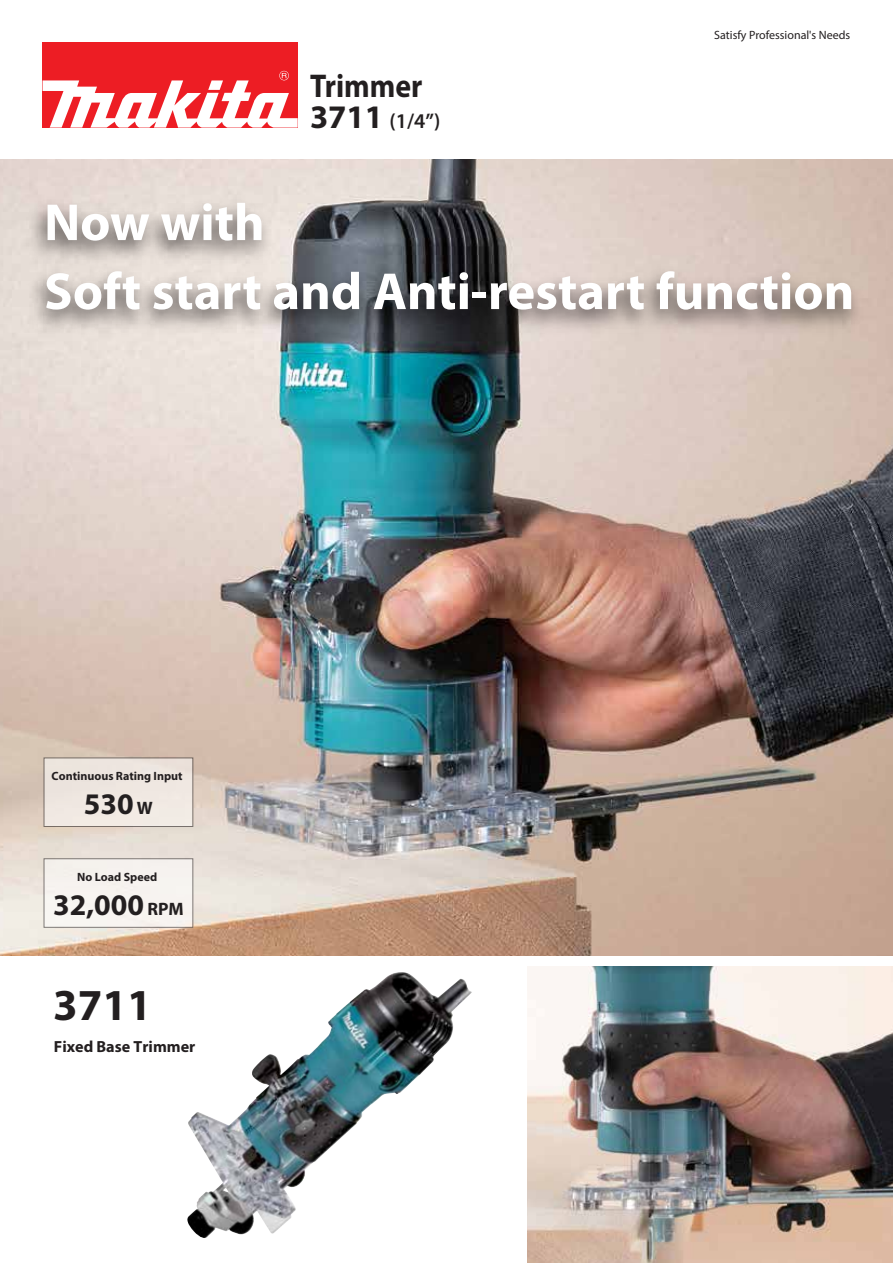
<style>
.page{position:relative;width:893px;height:1263px;background:#fff}
.page>*{position:absolute;margin:0;border:0;box-sizing:border-box;transform-origin:0 0}
.t1{font:700 52.5px/69px "Myriad Pro";color:#fff}
.t2{font:700 44.4px "Myriad Pro";color:#231f20}
.t3{font:700 33px "Myriad Pro";color:#231f20;scale:.9 1}
.t4{font:700 30px "Myriad Pro";color:#231f20}
.t5{font:600 21px "Myriad Pro";color:#231f20}
.t6{font:700 16.2px "Myriad Pro";color:#231f20}
.t7{font:700 12px "Myriad Pro";color:#231f20}
.t8{font:12px "Myriad Pro";color:#231f20}
.s1{font-weight:700;font-size:33px}
.s2{font-size:18px}
</style>
<div class="page">
<img style="left:0;top:159px;width:893px;height:797px">
<div style="left:43px;top:43px;width:255px;height:85px;background:#ed1d24"></div>
<svg style="left:43px;top:71px;width:255px;height:57px"></svg>
<img style="left:527px;top:966px;width:366px;height:297px">
<img style="left:187px;top:974px;width:205px;height:264px">
<div style="left:44px;top:757px;width:149px;height:70px;background:#efe7e1"></div>
<svg style="left:44px;top:858px;width:149px;height:70px"></svg>
<img style="left:17px;top:182px;width:863px;height:315px">
<p class="t3" style="left:310px;top:64px;width:126px">Trimmer</p>
<p class="t5" style="left:310px;top:107px;width:132px"><span class="s1">3711</span> (1/4”)</p>
<p class="t8" style="left:714px;top:27px;width:138px">Satisfy Professional's Needs</p>
<p class="t1" style="left:44px;top:186px;width:812px">Now with<br>Soft start and Anti-restart function</p>
<p class="t7" style="left:52px;top:768px;width:133px">Continuous Rating Input</p>
<p class="t4" style="left:84px;top:785px;width:71px">530 <span class="s2">W</span></p>
<p class="t7" style="left:77px;top:869px;width:82px">No Load Speed</p>
<p class="t4" style="left:53px;top:885px;width:132px">32,000 <span class="s2">RPM</span></p>
<p class="t2" style="left:53px;top:976px;width:100px">3711</p>
<p class="t6" style="left:54px;top:1036px;width:143px">Fixed Base Trimmer</p>
</div>
